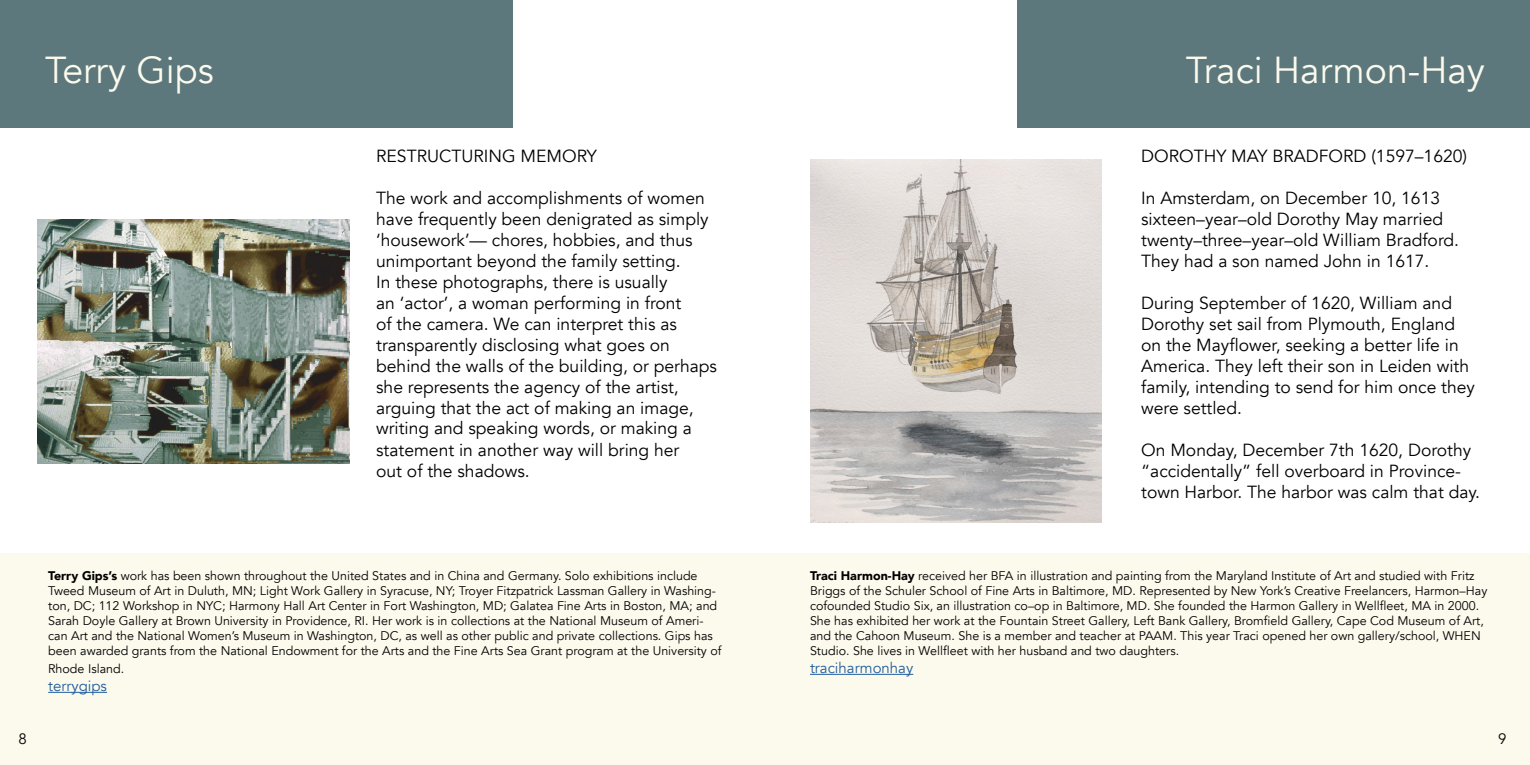
<style>
.page{position:relative;width:1530px;height:765px;background:#fff}
.page>*{position:absolute;margin:0;border:0;box-sizing:border-box;transform-origin:0 0}
.t1{font:37.5px "Avenir";color:#fcfaed}
.t2{font:17.5px/21px "Avenir";color:#000}
.t3{font:15px "Avenir";color:#215e9e}
.t4{font:15px "Avenir";color:#000}
.t5{font:12.5px/15px "Avenir";color:#000}
.s1{font-weight:900}
</style>
<div class="page">
<div style="left:0;top:0;width:513px;height:128px;background:#5c787c"></div>
<div style="left:1017px;top:0;width:513px;height:128px;background:#5c787c"></div>
<div style="left:0;top:553px;width:1530px;height:212px;background:#fcfaed"></div>
<hr style="left:48px;top:692px;width:59px;height:1px;background:#215e9e">
<hr style="left:810px;top:674px;width:103px;height:1px;background:#215e9e">
<img style="left:38px;top:219px;width:312px;height:244px">
<img style="left:810px;top:160px;width:291px;height:363px">
<h1 class="t1" style="left:45px;top:47px;width:170px">Terry Gips</h1>
<h1 class="t1" style="left:1186px;top:47px;width:301px">Traci Harmon-Hay</h1>
<h2 class="t2" style="left:376px;top:145px;width:222px">RESTRUCTURING MEMORY</h2>
<p class="t2" style="left:376px;top:187px;width:342px">The work and accomplishments of women have frequently been denigrated as simply ‘housework’— chores, hobbies, and thus unimportant beyond the family setting.<br>In these photographs, there is usually<br>an ‘actor’, a woman performing in front<br>of the camera. We can interpret this as transparently disclosing what goes on behind the walls of the building, or perhaps she represents the agency of the artist, arguing that the act of making an image, writing and speaking words, or making a statement in another way will bring her<br>out of the shadows.</p>
<p class="t5" style="left:48px;top:569px;width:675px"><span class="s1">Terry Gips’s</span> work has been shown throughout the United States and in China and Germany. Solo exhibitions include Tweed Museum of Art in Duluth, MN; Light Work Gallery in Syracuse, NY; Troyer Fitzpatrick Lassman Gallery in Washing&shy;ton, DC; 112 Workshop in NYC; Harmony Hall Art Center in Fort Washington, MD; Galatea Fine Arts in Boston, MA; and Sarah Doyle Gallery at Brown University in Providence, RI. Her work is in collections at the National Museum of Ameri&shy;can Art and the National Women’s Museum in Washington, DC, as well as other public and private collections. Gips has been awarded grants from the National Endowment for the Arts and the Fine Arts Sea Grant program at the University of</p>
<p class="t5" style="left:48px;top:662px;width:78px">Rhode Island.</p>
<p class="t3" style="left:48px;top:677px;width:60px">terrygips</p>
<h2 class="t2" style="left:1141px;top:145px;width:327px">DOROTHY MAY BRADFORD (1597–1620)</h2>
<h2 class="t2" style="left:1141px;top:187px;width:319px">In Amsterdam, on December 10, 1613 sixteen–year–old Dorothy May married twenty–three–year–old William Bradford.<br>They had a son named John in 1617.</h2>
<h2 class="t2" style="left:1141px;top:292px;width:335px">During September of 1620, William and Dorothy set sail from Plymouth, England on the Mayflower, seeking a better life in America. They left their son in Leiden with family, intending to send for him once they were settled.</h2>
<h2 class="t2" style="left:1141px;top:439px;width:340px">On Monday, December 7th 1620, Dorothy “accidentally” fell overboard in Province&shy;town Harbor. The harbor was calm that day.</h2>
<p class="t5" style="left:810px;top:569px;width:679px"><span class="s1">Traci Harmon-Hay</span> received her BFA in illustration and painting from the Maryland Institute of Art and studied with Fritz Briggs of the Schuler School of Fine Arts in Baltimore, MD. Represented by New York’s Creative Freelancers, Harmon–Hay cofounded Studio Six, an illustration co–op in Baltimore, MD. She founded the Harmon Gallery in Wellfleet, MA in 2000.<br>She has exhibited her work at the Fountain Street Gallery, Left Bank Gallery, Bromfield Gallery, Cape Cod Museum of Art, and the Cahoon Museum. She is a member and teacher at PAAM. This year Traci opened her own gallery/school, WHEN Studio. She lives in Wellfleet with her husband and two daughters.</p>
<p class="t3" style="left:810px;top:659px;width:105px">traciharmonhay</p>
<p class="t4" style="left:19px;top:730px;width:10px">8</p>
<p class="t4" style="left:1498px;top:730px;width:10px">9</p>
</div>
